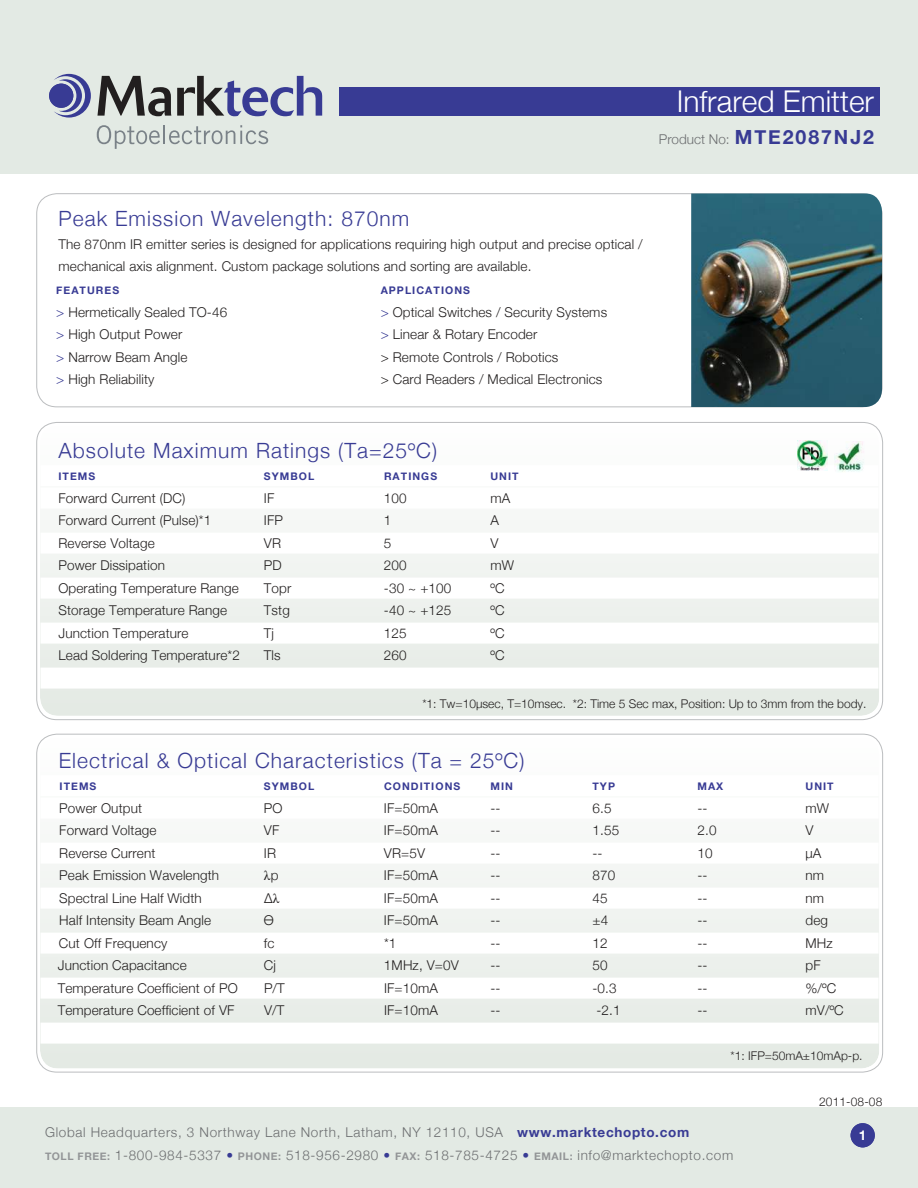
<style>
.page{position:relative;width:918px;height:1188px;background:#fff}
.page>*{position:absolute;margin:0;border:0;box-sizing:border-box;transform-origin:0 0}
.t1{font:300 30px "Helvetica Neue";color:#fff}
.t2{font:300 21px "Helvetica Neue";letter-spacing:.05em;color:#383b94}
.t3{font:300 13.5px/22.5px "Helvetica Neue";letter-spacing:.01em;color:#221f1f}
.t4{font:300 13.5px/22.5px "Helvetica Neue";letter-spacing:.05em;color:#6c6e70}
.t5{font:300 13.5px "Helvetica Neue";color:#6c6e70}
.t6{font:13.5px "Times New Roman";color:#221f1f}
.t7{font:700 13.5px "Helvetica Neue";color:#fff}
.t8{font:300 12px "Helvetica Neue";color:#221f1f}
.t9{font:700 10.5px "Helvetica Neue";letter-spacing:.1em;color:#383b94}
.s1{font-weight:700;font-size:19.5px;color:#383b94}
.s2{color:#383b94}
.s3{font-family:"Helvetica Neue";font-weight:300}
.s4{font-family:"Times New Roman";font-weight:400}
.s5{font-weight:700;color:#383b94}
.s6{font-weight:700;font-size:10.5px;color:#939597}
</style>
<div class="page">
<div style="left:0;top:0;width:918px;height:173px;background:#e3eae4"></div>
<img style="left:40px;top:426px;width:839px;height:290px">
<div style="left:41px;top:465px;width:837px;height:21px;background:#fff"></div>
<div style="left:41px;top:488px;width:837px;height:21px;background:#fff"></div>
<div style="left:41px;top:533px;width:837px;height:21px;background:#fff"></div>
<div style="left:41px;top:578px;width:837px;height:21px;background:#fff"></div>
<div style="left:41px;top:623px;width:837px;height:21px;background:#fff"></div>
<div style="left:41px;top:668px;width:837px;height:21px;background:#fff"></div>
<img style="left:798px;top:440px;width:30px;height:30px">
<img style="left:834px;top:442px;width:31px;height:30px">
<img style="left:691px;top:194px;width:191px;height:213px">
<div style="left:340px;top:87px;width:540px;height:28px;background:#383b94"></div>
<svg style="left:97px;top:125px;width:171px;height:24px"></svg>
<svg style="left:54px;top:74px;width:37px;height:44px"></svg>
<div style="left:49px;top:84px;width:24px;height:24px;background:#383b94;border-radius:50%"></div>
<svg style="left:97px;top:76px;width:74px;height:40px"></svg>
<svg style="left:177px;top:76px;width:145px;height:40px"></svg>
<div style="left:0;top:1107px;width:918px;height:81px;background:#e3eae4"></div>
<div style="left:851px;top:1123px;width:24px;height:24px;background:#383b94;border-radius:50%"></div>
<h1 class="t1" style="left:677px;top:90px;width:199px">Infrared Emitter</h1>
<p class="t5" style="left:659px;top:134px;width:217px">Product No: <span class="s1">MTE2087NJ2</span></p>
<h2 class="t2" style="left:58px;top:211px;width:352px">Peak Emission Wavelength: 870nm</h2>
<p class="t3" style="left:58px;top:234px;width:586px">The 870nm IR emitter series is designed for applications requiring high output and precise optical / mechanical axis alignment. Custom package solutions and sorting are available.</p>
<p class="t9" style="left:56px;top:287px;width:64px">FEATURES</p>
<p class="t3" style="left:56px;top:302px;width:172px"><span class="s2">&gt;</span> Hermetically Sealed TO-46 <span class="s2">&gt;</span> High Output Power<br><span class="s2">&gt;</span> Narrow Beam Angle<br><span class="s2">&gt;</span> High Reliability</p>
<p class="t9" style="left:381px;top:287px;width:91px">APPLICATIONS</p>
<p class="t3" style="left:381px;top:302px;width:228px"><span class="s2">&gt;</span> Optical Switches / Security Systems <span class="s2">&gt;</span> Linear &amp; Rotary Encoder<br>&gt; Remote Controls / Robotics<br>&gt; Card Readers / Medical Electronics</p>
<h2 class="t2" style="left:58px;top:442px;width:380px">Absolute Maximum Ratings (Ta=25ºC)</h2>
<p class="t9" style="left:58px;top:472px;width:38px">ITEMS</p>
<p class="t9" style="left:264px;top:472px;width:52px">SYMBOL</p>
<p class="t9" style="left:384px;top:472px;width:55px">RATINGS</p>
<p class="t9" style="left:491px;top:472px;width:30px">UNIT</p>
<p class="t3" style="left:58px;top:488px;width:128px">Forward Current (DC)</p>
<p class="t3" style="left:264px;top:488px;width:12px">IF</p>
<p class="t3" style="left:384px;top:488px;width:24px">100</p>
<p class="t3" style="left:490px;top:488px;width:21px">mA</p>
<p class="t3" style="left:58px;top:510px;width:154px">Forward Current (Pulse)*1</p>
<p class="t3" style="left:264px;top:510px;width:21px">IFP</p>
<p class="t3" style="left:384px;top:510px;width:9px">1</p>
<p class="t3" style="left:490px;top:510px;width:10px">A</p>
<p class="t3" style="left:58px;top:533px;width:98px">Reverse Voltage</p>
<p class="t3" style="left:264px;top:533px;width:19px">VR</p>
<p class="t3" style="left:384px;top:533px;width:9px">5</p>
<p class="t3" style="left:490px;top:533px;width:10px">V</p>
<p class="t3" style="left:58px;top:555px;width:108px">Power Dissipation</p>
<p class="t3" style="left:264px;top:555px;width:19px">PD</p>
<p class="t3" style="left:384px;top:555px;width:24px">200</p>
<p class="t3" style="left:490px;top:555px;width:25px">mW</p>
<p class="t3" style="left:58px;top:578px;width:182px">Operating Temperature Range</p>
<p class="t3" style="left:264px;top:578px;width:29px">Topr</p>
<p class="t3" style="left:384px;top:578px;width:69px">-30 ~ +100</p>
<p class="t3" style="left:490px;top:578px;width:16px">ºC</p>
<p class="t3" style="left:58px;top:600px;width:170px">Storage Temperature Range</p>
<p class="t3" style="left:264px;top:600px;width:27px">Tstg</p>
<p class="t3" style="left:384px;top:600px;width:69px">-40 ~ +125</p>
<p class="t3" style="left:490px;top:600px;width:16px">ºC</p>
<p class="t3" style="left:58px;top:623px;width:132px">Junction Temperature</p>
<p class="t3" style="left:264px;top:623px;width:12px">Tj</p>
<p class="t3" style="left:384px;top:623px;width:24px">125</p>
<p class="t3" style="left:490px;top:623px;width:16px">ºC</p>
<p class="t3" style="left:58px;top:645px;width:183px">Lead Soldering Temperature*2</p>
<p class="t3" style="left:264px;top:645px;width:18px">Tls</p>
<p class="t3" style="left:384px;top:645px;width:24px">260</p>
<p class="t3" style="left:490px;top:645px;width:16px">ºC</p>
<p class="t8" style="left:422px;top:700px;width:446px">*1: Tw=10µsec, T=10msec. *2: Time 5 Sec max, Position: Up to 3mm from the body.</p>
<h2 class="t2" style="left:59px;top:752px;width:467px">Electrical &amp; Optical Characteristics (Ta = 25ºC)</h2>
<p class="t9" style="left:60px;top:782px;width:38px">ITEMS</p>
<p class="t9" style="left:264px;top:782px;width:52px">SYMBOL</p>
<p class="t9" style="left:384px;top:782px;width:78px">CONDITIONS</p>
<p class="t9" style="left:491px;top:782px;width:24px">MIN</p>
<p class="t9" style="left:592px;top:782px;width:24px">TYP</p>
<p class="t9" style="left:697px;top:782px;width:27px">MAX</p>
<p class="t9" style="left:806px;top:782px;width:30px">UNIT</p>
<p class="t3" style="left:59px;top:798px;width:84px">Power Output</p>
<p class="t3" style="left:264px;top:798px;width:20px">PO</p>
<p class="t3" style="left:384px;top:798px;width:55px">IF=50mA</p>
<p class="t3" style="left:491px;top:798px;width:12px">--</p>
<p class="t3" style="left:593px;top:798px;width:21px">6.5</p>
<p class="t3" style="left:698px;top:798px;width:12px">--</p>
<p class="t3" style="left:806px;top:798px;width:25px">mW</p>
<p class="t3" style="left:59px;top:820px;width:99px">Forward Voltage</p>
<p class="t3" style="left:264px;top:820px;width:17px">VF</p>
<p class="t3" style="left:384px;top:820px;width:55px">IF=50mA</p>
<p class="t3" style="left:491px;top:820px;width:12px">--</p>
<p class="t3" style="left:593px;top:820px;width:28px">1.55</p>
<p class="t3" style="left:698px;top:820px;width:21px">2.0</p>
<p class="t3" style="left:805px;top:820px;width:10px">V</p>
<p class="t3" style="left:59px;top:843px;width:98px">Reverse Current</p>
<p class="t3" style="left:264px;top:843px;width:14px">IR</p>
<p class="t3" style="left:384px;top:843px;width:43px">VR=5V</p>
<p class="t3" style="left:491px;top:843px;width:12px">--</p>
<p class="t3" style="left:593px;top:843px;width:12px">--</p>
<p class="t3" style="left:698px;top:843px;width:17px">10</p>
<p class="t3" style="left:805px;top:843px;width:17px">µA</p>
<p class="t3" style="left:59px;top:865px;width:161px">Peak Emission Wavelength</p>
<p class="t6" style="left:264px;top:867px;width:16px">λ<span class="s3">p</span></p>
<p class="t3" style="left:384px;top:865px;width:55px">IF=50mA</p>
<p class="t3" style="left:491px;top:865px;width:12px">--</p>
<p class="t3" style="left:593px;top:865px;width:24px">870</p>
<p class="t3" style="left:698px;top:865px;width:12px">--</p>
<p class="t3" style="left:806px;top:865px;width:20px">nm</p>
<p class="t3" style="left:59px;top:886px;width:144px">Spectral Line Half Width</p>
<p class="t3" style="left:264px;top:886px;width:17px">∆<span class="s4">λ</span></p>
<p class="t3" style="left:384px;top:888px;width:55px">IF=50mA</p>
<p class="t3" style="left:491px;top:888px;width:12px">--</p>
<p class="t3" style="left:593px;top:888px;width:17px">45</p>
<p class="t3" style="left:698px;top:888px;width:12px">--</p>
<p class="t3" style="left:806px;top:888px;width:20px">nm</p>
<p class="t3" style="left:59px;top:909px;width:153px">Half Intensity Beam Angle</p>
<p class="t3" style="left:264px;top:909px;width:12px">Ө</p>
<p class="t3" style="left:384px;top:909px;width:55px">IF=50mA</p>
<p class="t3" style="left:491px;top:909px;width:12px">--</p>
<p class="t3" style="left:593px;top:909px;width:17px">±4</p>
<p class="t3" style="left:698px;top:909px;width:12px">--</p>
<p class="t3" style="left:806px;top:909px;width:24px">deg</p>
<p class="t3" style="left:59px;top:933px;width:110px">Cut Off Frequency</p>
<p class="t3" style="left:264px;top:933px;width:12px">fc</p>
<p class="t3" style="left:384px;top:933px;width:14px">*1</p>
<p class="t3" style="left:491px;top:933px;width:12px">--</p>
<p class="t3" style="left:593px;top:933px;width:17px">12</p>
<p class="t3" style="left:698px;top:933px;width:12px">--</p>
<p class="t3" style="left:805px;top:933px;width:29px">MHz</p>
<p class="t3" style="left:58px;top:955px;width:130px">Junction Capacitance</p>
<p class="t3" style="left:264px;top:955px;width:14px">Cj</p>
<p class="t3" style="left:384px;top:955px;width:76px">1MHz, V=0V</p>
<p class="t3" style="left:490px;top:955px;width:12px">--</p>
<p class="t3" style="left:593px;top:955px;width:17px">50</p>
<p class="t3" style="left:698px;top:955px;width:12px">--</p>
<p class="t3" style="left:805px;top:955px;width:17px">pF</p>
<p class="t3" style="left:58px;top:976px;width:181px">Temperature Coef昀椀cient of PO</p>
<p class="t3" style="left:264px;top:976px;width:22px">P/T</p>
<p class="t3" style="left:384px;top:976px;width:55px">IF=10mA</p>
<p class="t3" style="left:491px;top:976px;width:12px">--</p>
<p class="t3" style="left:593px;top:976px;width:26px">-0.3</p>
<p class="t3" style="left:698px;top:976px;width:12px">--</p>
<p class="t3" style="left:806px;top:976px;width:32px">%/ºC</p>
<p class="t3" style="left:58px;top:999px;width:178px">Temperature Coef昀椀cient of VF</p>
<p class="t3" style="left:264px;top:999px;width:22px">V/T</p>
<p class="t3" style="left:384px;top:999px;width:55px">IF=10mA</p>
<p class="t3" style="left:491px;top:999px;width:12px">--</p>
<p class="t3" style="left:596px;top:999px;width:26px">-2.1</p>
<p class="t3" style="left:698px;top:999px;width:12px">--</p>
<p class="t3" style="left:806px;top:999px;width:40px">mV/ºC</p>
<p class="t8" style="left:731px;top:1051px;width:133px">*1: IFP=50mA±10mAp-p.</p>
<p class="t8" style="left:819px;top:1097px;width:65px">2011-08-08</p>
<p class="t4" style="left:45px;top:1122px;width:690px">Global Headquarters, 3 Northway Lane North, Latham, NY 12110, USA <span class="s5">www.marktechopto.com<br></span><span class="s6">TOLL FREE:</span> 1-800-984-5337 <span class="s2">•</span> <span class="s6">PHONE:</span> 518-956-2980 <span class="s2">•</span> <span class="s6">FAX:</span> 518-785-4725 <span class="s2">•</span> <span class="s6">EMAIL:</span> info@marktechopto.com</p>
<p class="t7" style="left:859px;top:1130px;width:9px">1</p>
</div>
